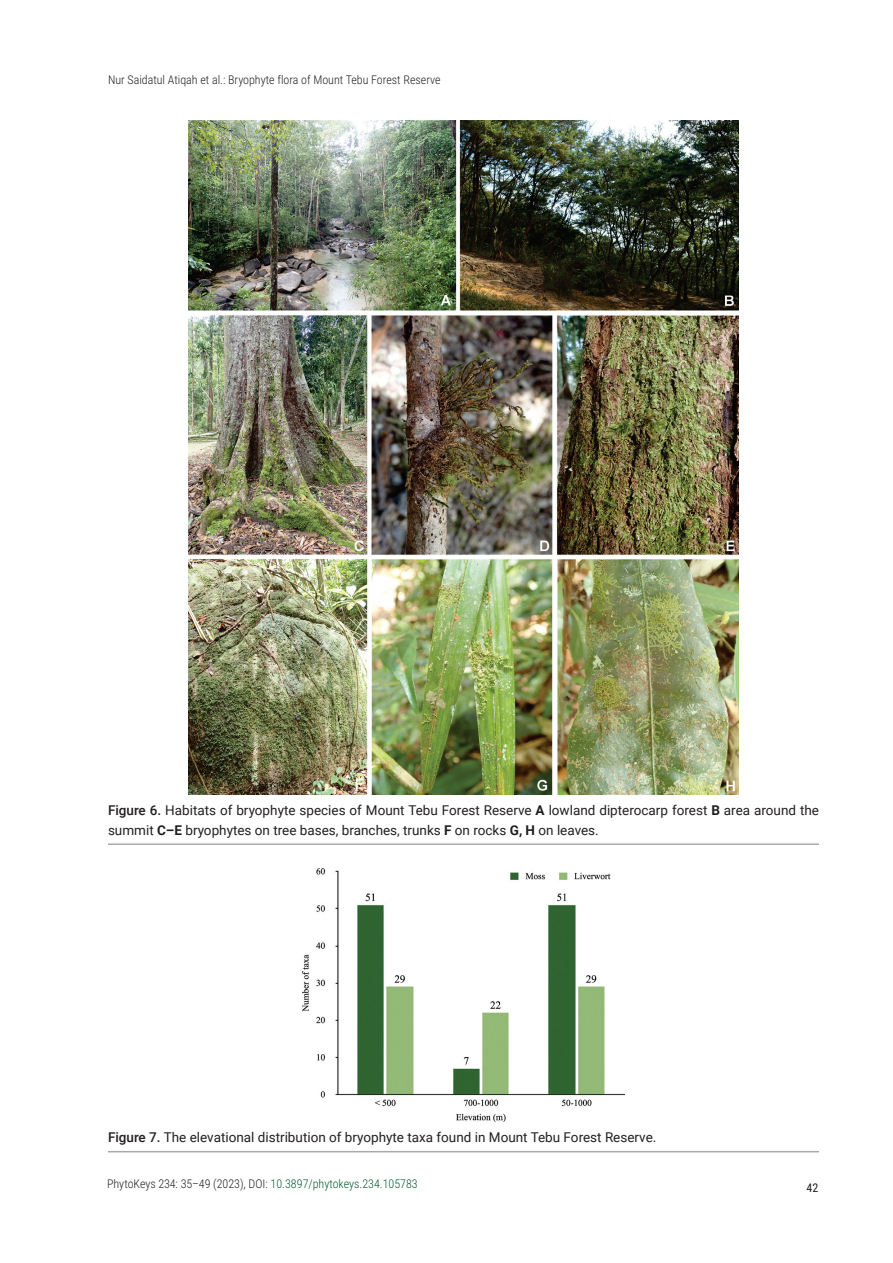
<style>
.page{position:relative;width:893px;height:1263px;background:#fff}
.page>*{position:absolute;margin:0;border:0;box-sizing:border-box;transform-origin:0 0}
.t1{font:13.5px/19.8px "Roboto";color:#231f20}
.t2{font:300 12px "Roboto Condensed";color:#231f20}
.t3{font:12px "Roboto Condensed";color:#231f20}
.s1{font-weight:500}
.s2{font-weight:700}
.s3{color:#005b31}
</style>
<div class="page">
<img style="left:188px;top:121px;width:551px;height:673px">
<hr style="left:108px;top:843px;width:711px;height:2px;background:#a8a9ad">
<hr style="left:108px;top:1151px;width:711px;height:1px;background:#a8a9ad">
<img style="left:303px;top:869px;width:321px;height:253px">
<p class="t2" style="left:108px;top:71px;width:334px">Nur Saidatul Atiqah et al.: Bryophyte flora of Mount Tebu Forest Reserve</p>
<p class="t1" style="left:108px;top:800px;width:712px"><span class="s1">Figure 6.</span> Habitats of bryophyte species of Mount Tebu Forest Reserve <span class="s2">A</span> lowland dipterocarp forest <span class="s2">B</span> area around the summit <span class="s2">C–E</span> bryophytes on tree bases, branches, trunks <span class="s2">F</span> on rocks <span class="s2">G, H</span> on leaves.</p>
<p class="t1" style="left:108px;top:1127px;width:550px"><span class="s1">Figure 7.</span> The elevational distribution of bryophyte taxa found in Mount Tebu Forest Reserve.</p>
<p class="t2" style="left:107px;top:1175px;width:312px">PhytoKeys 234: 35–49 (2023), DOI: <span class="s3">10.3897/phytokeys.234.105783</span></p>
<p class="t3" style="left:806px;top:1179px;width:13px">42</p>
</div>
